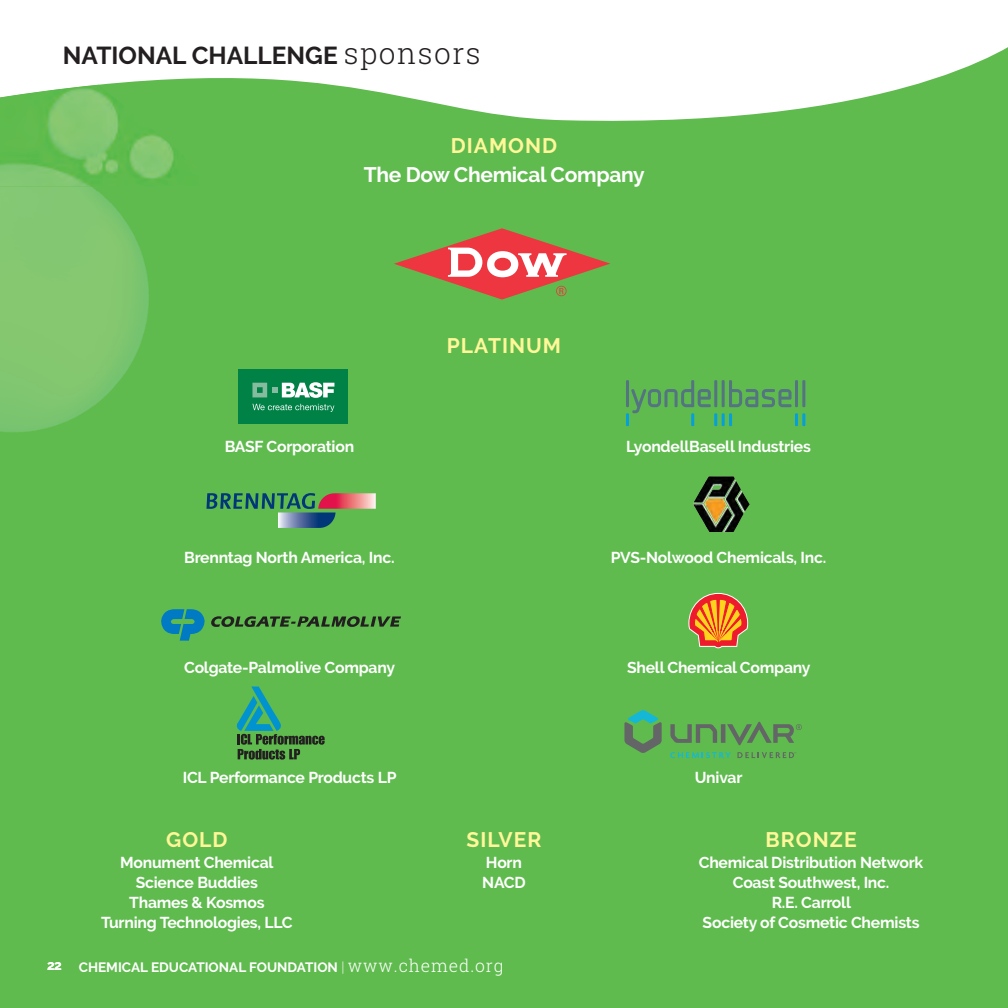
<style>
.page{position:relative;width:1008px;height:1008px;background:#fff}
.page>*{position:absolute;margin:0;border:0;box-sizing:border-box;transform-origin:0 0}
.t1{font:700 24.5px "Raleway";color:#231f20}
.t2{font:700 21px "Raleway";letter-spacing:.05em;color:#fff79a}
.t3{font:700 21px "Raleway";letter-spacing:-.015em;color:#fff}
.t4{font:700 21px "Raleway";color:#fff698}
.t5{font:700 15.75px/20.1px "Raleway";letter-spacing:-.015em;color:#fff;text-align:center}
.t6{font:700 13.65px "Raleway";color:#fff}
.s1{font-family:"Roboto Slab";font-weight:300;font-size:29.75px}
.s2{font-weight:300}
.s3{font-family:"Roboto Slab";font-weight:300;font-size:17.5px}
</style>
<div class="page">
<svg style="left:99px;top:47px;width:908px;height:139px;fill:#5fbb4e"></svg>
<div style="left:0;top:186px;width:1008px;height:822px;background:#5fbb4e"></div>
<hr style="left:1007px;top:0;width:1px;height:1008px;background:#0cb8b0">
<img style="left:1007px;top:1px;width:1px;height:671px">
<svg style="left:1007px;top:672px;width:1px;height:166px"></svg>
<img style="left:0;top:85px;width:221px;height:101px">
<img style="left:0;top:186px;width:239px;height:246px">
<svg style="left:394px;top:228px;width:216px;height:72px"></svg>
<div style="left:239px;top:369px;width:109px;height:55px;background:#008247"></div>
<svg style="left:252px;top:382px;width:82px;height:16px"></svg>
<svg style="left:252px;top:404px;width:82px;height:8px"></svg>
<svg style="left:206px;top:493px;width:170px;height:35px"></svg>
<svg style="left:211px;top:616px;width:190px;height:11px"></svg>
<svg style="left:161px;top:609px;width:44px;height:32px"></svg>
<svg style="left:237px;top:686px;width:88px;height:74px"></svg>
<svg style="left:626px;top:380px;width:179px;height:46px"></svg>
<img style="left:693px;top:504px;width:35px;height:21px">
<svg style="left:688px;top:593px;width:60px;height:55px"></svg>
<hr style="left:721px;top:724px;width:4px;height:19px;background:#636566">
<svg style="left:670px;top:724px;width:47px;height:19px"></svg>
<svg style="left:624px;top:710px;width:38px;height:43px"></svg>
<svg style="left:727px;top:722px;width:75px;height:23px"></svg>
<svg style="left:670px;top:752px;width:61px;height:6px"></svg>
<svg style="left:738px;top:752px;width:58px;height:6px"></svg>
<h1 class="t1" style="left:63px;top:41px;width:419px">national challEnGE <span class="s1">sponsors</span></h1>
<h2 class="t2" style="left:451px;top:133px;width:108px">diaMond</h2>
<h2 class="t3" style="left:364px;top:163px;width:283px">the dow chemical company</h2>
<h2 class="t2" style="left:447px;top:334px;width:116px">PlatinuM</h2>
<p class="t5" style="left:225px;top:437px;width:131px">basF corporation</p>
<p class="t5" style="left:626px;top:437px;width:186px">lyondellbasell industries</p>
<p class="t5" style="left:184px;top:547px;width:212px">brenntag north america, inc.</p>
<p class="t5" style="left:611px;top:547px;width:217px">Pvs-nolwood chemicals, inc.</p>
<p class="t5" style="left:184px;top:657px;width:213px">colgate-Palmolive company</p>
<p class="t5" style="left:627px;top:657px;width:185px">shell chemical company</p>
<p class="t5" style="left:183px;top:768px;width:215px">icl Performance Products lP</p>
<p class="t5" style="left:695px;top:768px;width:49px">univar</p>
<h2 class="t4" style="left:166px;top:828px;width:63px">Gold</h2>
<p class="t5" style="left:101px;top:852px;width:193px">Monument chemical science buddies<br>thames &amp; Kosmos turning technologies, llc</p>
<h2 class="t2" style="left:467px;top:828px;width:76px">silvER</h2>
<p class="t5" style="left:482px;top:852px;width:45px;text-align:left">horn nacd</p>
<h2 class="t2" style="left:766px;top:828px;width:93px">bRonzE</h2>
<p class="t5" style="left:699px;top:852px;width:226px">chemical distribution network coast southwest, inc.<br>R.E. carroll<br>society of cosmetic chemists</p>
<p class="t6" style="left:47px;top:959px;width:458px">22 chEMical Educational Foundation <span class="s2">|</span> <span class="s3">www.chemed.org</span></p>
</div>
